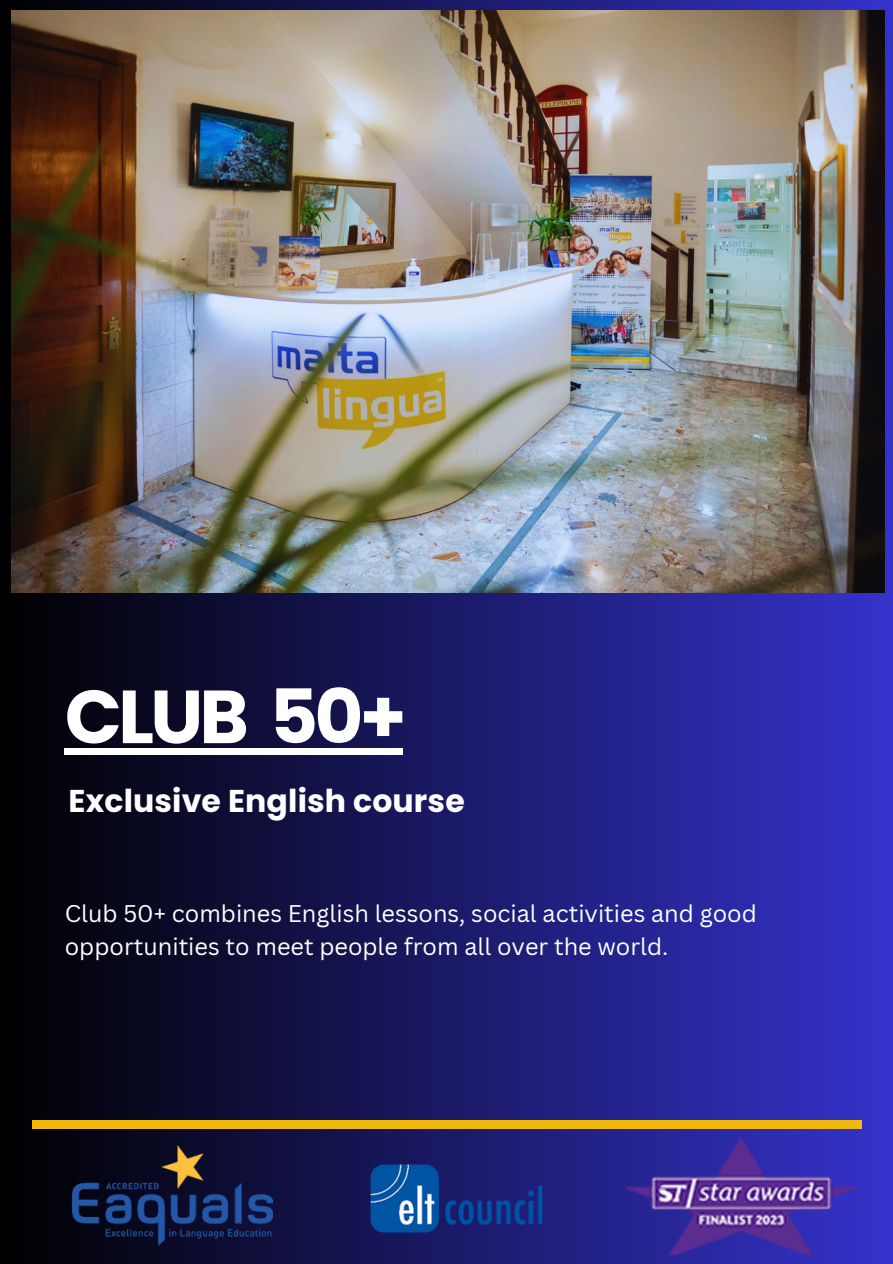
<style>
.page{position:relative;width:893px;height:1264px;background:#fff}
.page>*{position:absolute;margin:0;border:0;box-sizing:border-box;transform-origin:0 0}
.t1{font:700 75px "Poppins";letter-spacing:-.05em;color:#fff}
.t2{font:700 31.5px "Poppins";letter-spacing:.005em;color:#fff}
.t3{font:23.55px/32.7px "Canva Sans";color:#fff}
</style>
<div class="page">
<div style="left:0;top:0;width:892px;height:1263px;background:linear-gradient(to right,#020201,#3533c9)"></div>
<div style="left:32px;top:1119px;width:829px;height:9px;background:#f1b80e"></div>
<img style="left:11px;top:10px;width:873px;height:582px">
<img style="left:73px;top:1145px;width:199px;height:100px">
<img style="left:353px;top:1128px;width:207px;height:135px">
<img style="left:606px;top:1136px;width:277px;height:118px">
<div style="left:65px;top:747px;width:180px;height:7px;background:#fff"></div>
<div style="left:245px;top:747px;width:24px;height:7px;background:#fff"></div>
<div style="left:269px;top:747px;width:134px;height:7px;background:#fff"></div>
<p class="t1" style="left:65px;top:664px;width:343px">CLUB 50+</p>
<p class="t2" style="left:69px;top:778px;width:397px">Exclusive English course</p>
<p class="t3" style="left:65px;top:896px;width:693px">Club 50+ combines English lessons, social activities and good opportunities to meet people from all over the world.</p>
</div>
